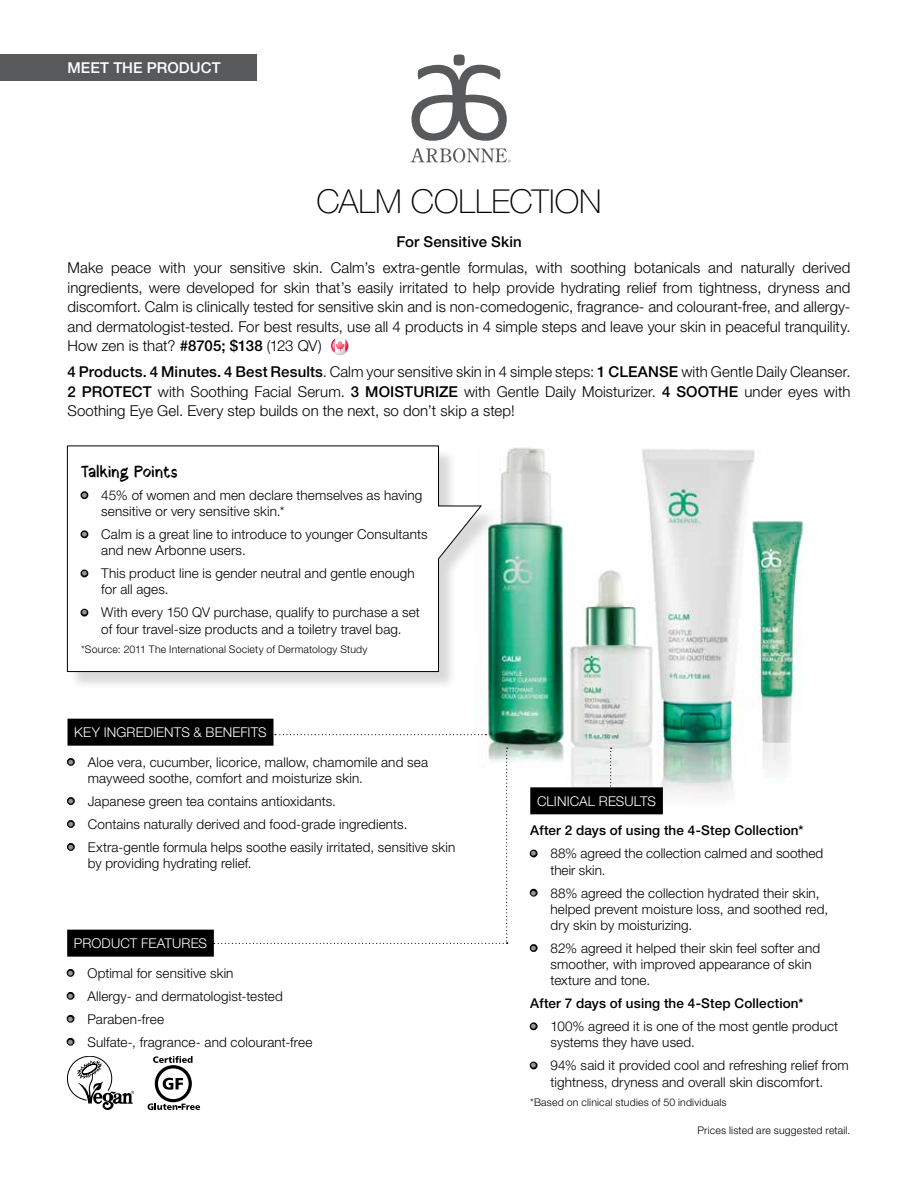
<style>
.page{position:relative;width:918px;height:1188px;background:#fff}
.page>*{position:absolute;margin:0;border:0;box-sizing:border-box;transform-origin:0 0}
.t1{font:100 33px "Helvetica Neue LT Pro";color:#000}
.t2{font:16.5px "Manaslu";letter-spacing:.01em;color:#000}
.t3{font:300 15px/19.5px "Helvetica Neue LT Pro";letter-spacing:.005em;color:#000;text-align:justify}
.t4{font:500 15px "Helvetica Neue LT Pro";letter-spacing:.005em;color:#000}
.t5{font:500 15px "Helvetica Neue LT Pro";letter-spacing:.005em;color:#fff}
.t6{font:300 13.5px/16.2px "Helvetica Neue LT Pro";letter-spacing:.01em;color:#000}
.t7{font:500 13.5px "Helvetica Neue LT Pro";letter-spacing:.01em;color:#000}
.t8{font:300 13.5px "Helvetica Neue LT Pro";letter-spacing:.01em;color:#fff}
.t9{font:300 10.5px "Helvetica Neue LT Pro";letter-spacing:.02em;color:#000}
.s1{font-weight:500}
.s2{font-weight:500;color:#939598}
</style>
<div class="page">
<svg style="left:411px;top:54px;width:96px;height:87px"></svg>
<svg style="left:411px;top:148px;width:100px;height:14px"></svg>
<svg style="left:331px;top:338px;width:17px;height:16px"></svg>
<div style="left:0;top:54px;width:256px;height:27px;background:#58595b"></div>
<img style="left:478px;top:447px;width:86px;height:315px">
<img style="left:623px;top:449px;width:132px;height:366px">
<div style="left:67px;top:930px;width:147px;height:27px;background:#000"></div>
<div style="left:67px;top:969px;width:7px;height:8px;border:3px solid #000;border-radius:50%"></div>
<div style="left:67px;top:992px;width:7px;height:8px;border:3px solid #000;border-radius:50%"></div>
<div style="left:67px;top:1015px;width:7px;height:8px;border:3px solid #000;border-radius:50%"></div>
<div style="left:67px;top:1038px;width:7px;height:8px;border:3px solid #000;border-radius:50%"></div>
<svg style="left:67px;top:1056px;width:67px;height:54px"></svg>
<svg style="left:148px;top:1056px;width:52px;height:54px"></svg>
<img style="left:570px;top:569px;width:82px;height:218px">
<img style="left:752px;top:520px;width:52px;height:263px">
<svg style="left:610px;top:748px;width:2px;height:39px"></svg>
<svg style="left:214px;top:748px;width:294px;height:196px"></svg>
<div style="left:69px;top:448px;width:430px;height:242px;background:#000;opacity:.15"></div>
<svg style="left:67px;top:446px;width:415px;height:226px"></svg>
<div style="left:68px;top:719px;width:205px;height:27px;background:#000"></div>
<div style="left:67px;top:758px;width:8px;height:8px;border:3px solid #000;border-radius:50%"></div>
<div style="left:67px;top:797px;width:8px;height:8px;border:3px solid #000;border-radius:50%"></div>
<div style="left:67px;top:820px;width:8px;height:8px;border:3px solid #000;border-radius:50%"></div>
<div style="left:67px;top:843px;width:8px;height:8px;border:3px solid #000;border-radius:50%"></div>
<div style="left:530px;top:787px;width:133px;height:27px;background:#000"></div>
<div style="left:530px;top:850px;width:8px;height:7px;border:3px solid #000;border-radius:50%"></div>
<div style="left:530px;top:889px;width:8px;height:8px;border:3px solid #000;border-radius:50%"></div>
<div style="left:530px;top:944px;width:8px;height:8px;border:3px solid #000;border-radius:50%"></div>
<div style="left:530px;top:1022px;width:8px;height:8px;border:3px solid #000;border-radius:50%"></div>
<div style="left:530px;top:1062px;width:8px;height:7px;border:3px solid #000;border-radius:50%"></div>
<svg style="left:275px;top:734px;width:211px;height:1px"></svg>
<p class="t5" style="left:68px;top:58px;width:155px">MEET THE PRODUCT</p>
<h1 class="t1" style="left:317px;top:181px;width:286px">CALM COLLECTION</h1>
<p class="t4" style="left:396px;top:233px;width:127px">For Sensitive Skin</p>
<p class="t3" style="left:68px;top:258px;width:785px">Make peace with your sensitive skin. Calm’s extra-gentle formulas, with soothing botanicals and naturally derived ingredients, were developed for skin that’s easily irritated to help provide hydrating relief from tightness, dryness and discomfort. Calm is clinically tested for sensitive skin and is non-comedogenic, fragrance- and colourant-free, and allergy&shy;and dermatologist-tested. For best results, use all 4 products in 4 simple steps and leave your skin in peaceful tranquility.<br>How zen is that? <span class="s1">#8705; $138</span> (123 QV)</p>
<p class="t3" style="left:67px;top:362px;width:785px"><span class="s1">4 Products. 4 Minutes. 4 Best Results</span>. Calm your sensitive skin in 4 simple steps: <span class="s1">1 CLEANSE</span> with Gentle Daily Cleanser.<br><span class="s1">2 PROTECT</span> with Soothing Facial Serum. <span class="s1">3 MOISTURIZE</span> with Gentle Daily Moisturizer. <span class="s1">4 SOOTHE</span> under eyes with Soothing Eye Gel. Every step builds on the next, so don’t skip a step!</p>
<p class="t2" style="left:81px;top:460px;width:98px">Talking Points</p>
<p class="t6" style="left:101px;top:487px;width:322px;text-indent:-20px"><span class="s2">•</span> 45% of women and men declare themselves as having sensitive or very sensitive skin.*</p>
<p class="t6" style="left:101px;top:526px;width:328px;text-indent:-20px"><span class="s2">•</span> Calm is a great line to introduce to younger Consultants and new Arbonne users.</p>
<p class="t6" style="left:101px;top:565px;width:315px;text-indent:-20px"><span class="s2">•</span> This product line is gender neutral and gentle enough for all ages.</p>
<p class="t6" style="left:81px;top:604px;width:340px;text-align:center"><span class="s2">•</span> With every 150 QV purchase, qualify to purchase a set of four travel-size products and a toiletry travel bag.</p>
<p class="t9" style="left:81px;top:643px;width:288px">*Source: 2011 The International Society of Dermatology Study</p>
<p class="t8" style="left:74px;top:724px;width:194px">KEY INGREDIENTS &amp; BENEFITS</p>
<p class="t6" style="left:88px;top:754px;width:342px;text-indent:-20px"><span class="s2">•</span> Aloe vera, cucumber, licorice, mallow, chamomile and sea mayweed soothe, comfort and moisturize skin.</p>
<p class="t6" style="left:68px;top:793px;width:270px"><span class="s2">•</span> Japanese green tea contains antioxidants.</p>
<p class="t6" style="left:68px;top:816px;width:341px"><span class="s2">•</span> Contains naturally derived and food-grade ingredients.</p>
<p class="t6" style="left:88px;top:839px;width:369px;text-indent:-20px"><span class="s2">•</span> Extra-gentle formula helps soothe easily irritated, sensitive skin by providing hydrating relief.</p>
<p class="t8" style="left:74px;top:935px;width:135px">PRODUCT FEATURES</p>
<p class="t6" style="left:67px;top:965px;width:168px"><span class="s2">•</span> Optimal for sensitive skin</p>
<p class="t6" style="left:67px;top:987px;width:217px"><span class="s2">•</span> Allergy- and dermatologist-tested</p>
<p class="t6" style="left:67px;top:1010px;width:98px"><span class="s2">•</span> Paraben-free</p>
<p class="t6" style="left:67px;top:1033px;width:247px"><span class="s2">•</span> Sulfate-, fragrance- and colourant-free</p>
<p class="t8" style="left:537px;top:793px;width:121px">CLINICAL RESULTS</p>
<p class="t7" style="left:530px;top:822px;width:275px">After 2 days of using the 4-Step Collection*</p>
<p class="t6" style="left:551px;top:845px;width:274px;text-indent:-20px"><span class="s2">•</span> 88% agreed the collection calmed and soothed their skin.</p>
<p class="t6" style="left:551px;top:884px;width:279px;text-indent:-20px"><span class="s2">•</span> 88% agreed the collection hydrated their skin, helped prevent moisture loss, and soothed red, dry skin by moisturizing.</p>
<p class="t6" style="left:551px;top:940px;width:271px;text-indent:-20px"><span class="s2">•</span> 82% agreed it helped their skin feel softer and smoother, with improved appearance of skin texture and tone.</p>
<p class="t7" style="left:530px;top:995px;width:275px">After 7 days of using the 4-Step Collection*</p>
<p class="t6" style="left:551px;top:1018px;width:289px;text-indent:-20px"><span class="s2">•</span> 100% agreed it is one of the most gentle product systems they have used.</p>
<p class="t6" style="left:530px;top:1057px;width:320px;text-align:center"><span class="s2">•</span> 94% said it provided cool and refreshing relief from tightness, dryness and overall skin discomfort.</p>
<p class="t9" style="left:530px;top:1096px;width:198px">*Based on clinical studies of 50 individuals</p>
<p class="t9" style="left:697px;top:1124px;width:155px">Prices listed are suggested retail.</p>
</div>
